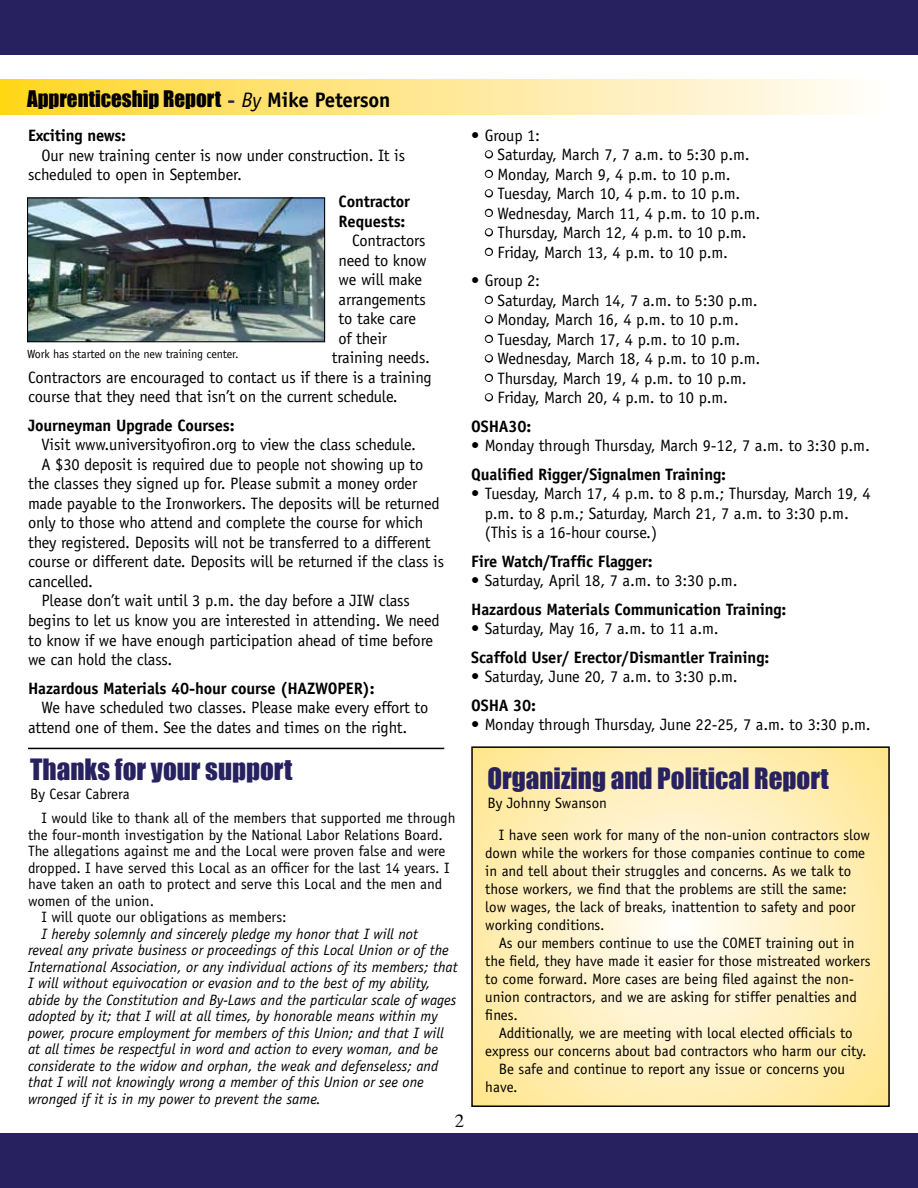
<style>
.page{position:relative;width:918px;height:1188px;background:#fff}
.page>*{position:absolute;margin:0;border:0;box-sizing:border-box;transform-origin:0 0}
.t1{font:27px "Impact";color:#27225f}
.t2{font:21px "Impact";color:#000}
.t3{font:18px "Times Ten";color:#000}
.t4{font:16.5px/19.5px "Officina Sans";letter-spacing:-.01em;color:#000}
.t5{font:700 16.5px/19.5px "Officina Sans";letter-spacing:-.01em;color:#000}
.t6{font:15px/18px "Officina Sans";color:#000}
.t7{font:italic 15px/16.5px "Officina Sans";color:#000}
.t8{font:12px "Officina Sans";letter-spacing:-.01em;color:#000}
.s1{font-family:"Officina Sans";font-weight:700;color:#27225f}
.s2{font-family:"Officina Sans";font-style:italic}
.s3{font-family:"Officina Sans";font-weight:700}
.s4{color:#fff}
.s5{font-weight:700}
</style>
<div class="page">
<div style="left:485px;top:150px;width:8px;height:8px;border:2px solid #000;border-radius:50%"></div>
<div style="left:485px;top:170px;width:8px;height:8px;border:2px solid #000;border-radius:50%"></div>
<div style="left:485px;top:189px;width:8px;height:8px;border:2px solid #000;border-radius:50%"></div>
<div style="left:485px;top:209px;width:8px;height:8px;border:2px solid #000;border-radius:50%"></div>
<div style="left:485px;top:228px;width:8px;height:8px;border:2px solid #000;border-radius:50%"></div>
<div style="left:485px;top:248px;width:8px;height:8px;border:2px solid #000;border-radius:50%"></div>
<div style="left:485px;top:296px;width:8px;height:8px;border:2px solid #000;border-radius:50%"></div>
<div style="left:485px;top:315px;width:8px;height:8px;border:2px solid #000;border-radius:50%"></div>
<div style="left:485px;top:335px;width:8px;height:8px;border:2px solid #000;border-radius:50%"></div>
<div style="left:485px;top:354px;width:8px;height:8px;border:2px solid #000;border-radius:50%"></div>
<div style="left:485px;top:374px;width:8px;height:8px;border:2px solid #000;border-radius:50%"></div>
<div style="left:485px;top:393px;width:8px;height:8px;border:2px solid #000;border-radius:50%"></div>
<svg style="left:474px;top:749px;width:413px;height:355px;background:#ffefbe"></svg>
<div style="left:471px;top:746px;width:419px;height:361px;border:2px solid #000"></div>
<svg style="left:0;top:80px;width:858px;height:35px;background:#ffe890"></svg>
<div style="left:0;top:1134px;width:918px;height:54px;background:#27225f"></div>
<div style="left:0;top:0;width:918px;height:54px;background:#27225f"></div>
<img style="left:29px;top:199px;width:294px;height:141px">
<div style="left:27px;top:197px;width:298px;height:145px;border:1px solid #000"></div>
<hr style="left:28px;top:748px;width:416px;height:1px;background:#000">
<p class="t2" style="left:27px;top:82px;width:365px">Apprenticeship Report <span class="s1">-</span> <span class="s2">By</span> <span class="s3">Mike Peterson</span></p>
<p class="t5" style="left:28px;top:126px;width:100px">Exciting news:</p>
<p class="t4" style="left:28px;top:146px;width:379px;text-indent:13px">Our new training center is now under construction. It is scheduled to open in September.</p>
<p class="t5" style="left:339px;top:192px;width:73px">Contractor<br>Requests:</p>
<p class="t4" style="left:352px;top:231px;width:75px">Contractors</p>
<p class="t4" style="left:339px;top:251px;width:90px">need to know</p>
<p class="t4" style="left:339px;top:270px;width:85px">we will make</p>
<p class="t4" style="left:339px;top:290px;width:89px">arrangements</p>
<p class="t4" style="left:339px;top:309px;width:79px">to take care</p>
<p class="t4" style="left:339px;top:329px;width:50px">of their</p>
<p class="t4" style="left:332px;top:348px;width:99px">training needs.</p>
<p class="t4" style="left:28px;top:368px;width:405px">Contractors are encouraged to contact us if there is a training</p>
<p class="t4" style="left:28px;top:387px;width:371px">course that they need that isn’t on the current schedule.</p>
<p class="t5" style="left:28px;top:415px;width:208px">Journeyman Upgrade Courses:</p>
<p class="t4" style="left:42px;top:435px;width:376px">Visit www.universityofiron.org to view the class schedule.</p>
<p class="t4" style="left:42px;top:455px;width:383px">A $30 deposit is required due to people not showing up to</p>
<p class="t4" style="left:28px;top:474px;width:391px">the classes they signed up for. Please submit a money order</p>
<p class="t4" style="left:28px;top:494px;width:413px">made payable to the Ironworkers. The deposits will be returned</p>
<p class="t4" style="left:28px;top:513px;width:397px">only to those who attend and complete the course for which</p>
<p class="t4" style="left:28px;top:533px;width:404px">they registered. Deposits will not be transferred to a different</p>
<p class="t4" style="left:28px;top:552px;width:418px">course or different date. Deposits will be returned if the class is</p>
<p class="t4" style="left:28px;top:572px;width:67px">cancelled.</p>
<p class="t4" style="left:42px;top:591px;width:370px">Please don’t wait until 3 p.m. the day before a JIW class</p>
<p class="t4" style="left:28px;top:611px;width:413px">begins to let us know you are interested in attending. We need</p>
<p class="t4" style="left:28px;top:630px;width:407px">to know if we have enough participation ahead of time before</p>
<p class="t4" style="left:28px;top:650px;width:146px">we can hold the class.</p>
<p class="t5" style="left:28px;top:678px;width:348px">Hazardous Materials 40-hour course (HAZWOPER):</p>
<p class="t4" style="left:28px;top:698px;width:402px;text-indent:13px">We have scheduled two classes. Please make every effort to attend one of them. See the dates and times on the right.</p>
<p class="t8" style="left:27px;top:347px;width:213px">Work has started on the new training center.</p>
<h1 class="t1" style="left:30px;top:748px;width:264px">Thanks for your support</h1>
<p class="t6" style="left:30px;top:785px;width:101px">By Cesar Cabrera</p>
<p class="t6" style="left:42px;top:809px;width:415px">I would like to thank all of the members that supported me through</p>
<p class="t6" style="left:28px;top:826px;width:416px">the four-month investigation by the National Labor Relations Board.</p>
<p class="t6" style="left:28px;top:842px;width:419px">The allegations against me and the Local were proven false and were</p>
<p class="t6" style="left:28px;top:859px;width:423px">dropped. I have served this Local as an officer for the last 14 years. I</p>
<p class="t6" style="left:28px;top:875px;width:416px">have taken an oath to protect and serve this Local and the men and</p>
<p class="t6" style="left:28px;top:892px;width:128px">women of the union.</p>
<p class="t6" style="left:41px;top:908px;width:247px">I will quote our obligations as members:</p>
<p class="t7" style="left:28px;top:926px;width:431px;text-indent:13px">I hereby solemnly and sincerely pledge my honor that I will not<br>reveal any private business or proceedings of this Local Union or of the International Association, or any individual actions of its members; that I will without equivocation or evasion and to the best of my ability, abide by the Constitution and By-Laws and the particular scale of wages adopted by it; that I will at all times, by honorable means within my power, procure employment for members of this Union; and that I will at all times be respectful in word and action to every woman, and be considerate to the widow and orphan, the weak and defenseless; and that I will not knowingly wrong a member of this Union or see one wronged if it is in my power to prevent the same.</p>
<p class="t4" style="left:471px;top:126px;width:70px">• Group 1:</p>
<p class="t4" style="left:485px;top:145px;width:266px"><span class="s4">•</span> Saturday, March 7, 7 a.m. to 5:30 p.m.</p>
<p class="t4" style="left:485px;top:165px;width:248px"><span class="s4">•</span> Monday, March 9, 4 p.m. to 10 p.m.</p>
<p class="t4" style="left:485px;top:184px;width:257px"><span class="s4">•</span> Tuesday, March 10, 4 p.m. to 10 p.m.</p>
<p class="t4" style="left:485px;top:204px;width:277px"><span class="s4">•</span> Wednesday, March 11, 4 p.m. to 10 p.m.</p>
<p class="t4" style="left:485px;top:223px;width:264px"><span class="s4">•</span> Thursday, March 12, 4 p.m. to 10 p.m.</p>
<p class="t4" style="left:485px;top:243px;width:245px"><span class="s4">•</span> Friday, March 13, 4 p.m. to 10 p.m.</p>
<p class="t4" style="left:471px;top:271px;width:70px">• Group 2:</p>
<p class="t4" style="left:485px;top:291px;width:274px"><span class="s4">•</span> Saturday, March 14, 7 a.m. to 5:30 p.m.</p>
<p class="t4" style="left:485px;top:310px;width:256px"><span class="s4">•</span> Monday, March 16, 4 p.m. to 10 p.m.</p>
<p class="t4" style="left:485px;top:330px;width:257px"><span class="s4">•</span> Tuesday, March 17, 4 p.m. to 10 p.m.</p>
<p class="t4" style="left:485px;top:349px;width:277px"><span class="s4">•</span> Wednesday, March 18, 4 p.m. to 10 p.m.</p>
<p class="t4" style="left:485px;top:369px;width:264px"><span class="s4">•</span> Thursday, March 19, 4 p.m. to 10 p.m.</p>
<p class="t4" style="left:471px;top:384px;width:258px;line-height:28.5px;text-indent:13px"><span class="s4">•</span> Friday, March 20, 4 p.m. to 10 p.m.<br><span class="s5">OSHA30:</span></p>
<p class="t4" style="left:471px;top:436px;width:400px">• Monday through Thursday, March 9-12, 7 a.m. to 3:30 p.m.</p>
<p class="t5" style="left:471px;top:464px;width:256px">Qualified Rigger/Signalmen Training:</p>
<p class="t4" style="left:485px;top:484px;width:388px;text-indent:-13px">• Tuesday, March 17, 4 p.m. to 8 p.m.; Thursday, March 19, 4 p.m. to 8 p.m.; Saturday, March 21, 7 a.m. to 3:30 p.m. (This is a 16-hour course.)</p>
<p class="t5" style="left:471px;top:551px;width:183px">Fire Watch/Traffic Flagger:</p>
<p class="t4" style="left:471px;top:571px;width:268px">• Saturday, April 18, 7 a.m. to 3:30 p.m.</p>
<p class="t5" style="left:471px;top:599px;width:317px">Hazardous Materials Communication Training:</p>
<p class="t4" style="left:471px;top:619px;width:249px">• Saturday, May 16, 7 a.m. to 11 a.m.</p>
<p class="t5" style="left:471px;top:647px;width:300px">Scaffold User/ Erector/Dismantler Training:</p>
<p class="t4" style="left:471px;top:667px;width:268px">• Saturday, June 20, 7 a.m. to 3:30 p.m.</p>
<p class="t5" style="left:471px;top:695px;width:66px">OSHA 30:</p>
<p class="t4" style="left:471px;top:715px;width:401px">• Monday through Thursday, June 22-25, 7 a.m. to 3:30 p.m.</p>
<h1 class="t1" style="left:487px;top:757px;width:343px">Organizing and Political Report</h1>
<p class="t6" style="left:487px;top:794px;width:121px">By Johnny Swanson</p>
<p class="t6" style="left:485px;top:826px;width:386px;text-indent:14px">I have seen work for many of the non-union contractors slow down while the workers for those companies continue to come in and tell about their struggles and concerns. As we talk to those workers, we find that the problems are still the same: low wages, the lack of breaks, inattention to safety and poor working conditions.</p>
<p class="t6" style="left:485px;top:934px;width:387px;text-indent:14px">As our members continue to use the COMET training out in the field, they have made it easier for those mistreated workers to come forward. More cases are being filed against the non&shy;union contractors, and we are asking for stiffer penalties and fines.</p>
<p class="t6" style="left:499px;top:1024px;width:356px">Additionally, we are meeting with local elected officials to</p>
<p class="t6" style="left:485px;top:1042px;width:383px">express our concerns about bad contractors who harm our city.</p>
<p class="t6" style="left:499px;top:1060px;width:348px">Be safe and continue to report any issue or concerns you</p>
<p class="t6" style="left:485px;top:1078px;width:34px">have.</p>
<p class="t3" style="left:455px;top:1111px;width:10px">2</p>
</div>
